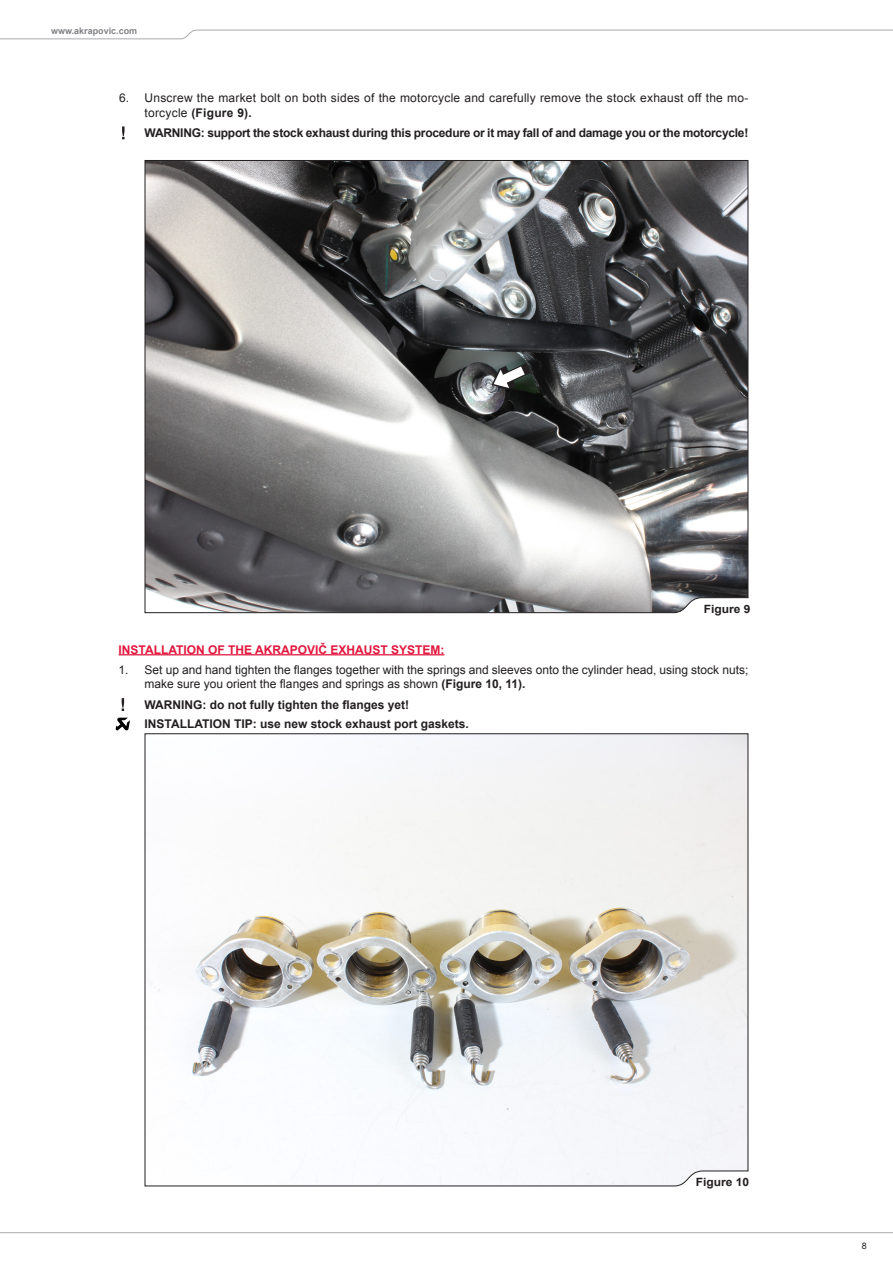
<style>
.page{position:relative;width:893px;height:1263px;background:#fff}
.page>*{position:absolute;margin:0;border:0;box-sizing:border-box;transform-origin:0 0}
.body_txt_bold{font:12px/14.4px "Arial";color:#231f20}
.body_txt_bold-2{font:12px/14.4px "Arial";letter-spacing:.02em;color:#231f20}
.body_txt_bold-3{font:700 12px "Arial";letter-spacing:-.02em;color:#231f20}
.body_txt_bold-4{font:700 12px "Arial";color:#231f20}
.naslov_RD{font:700 12px "Arial";color:#e2173d}
.body_txt_bold-5{font:700 11.4px "Arial";color:#231f20;scale:1.05 1}
.t1{font:700 9px "Arial";color:#808285}
.t2{font:9px "Arial";color:#231f20}
.s1{font-weight:700}
</style>
<div class="page">
<svg style="left:0;top:29px;width:893px;height:10px"></svg>
<svg style="left:0;top:1232px;width:893px;height:2px"></svg>
<svg style="left:122px;top:126px;width:3px;height:13px"></svg>
<hr style="left:119px;top:654px;width:325px;height:1px;background:#e2173d">
<svg style="left:122px;top:698px;width:2px;height:13px"></svg>
<svg style="left:116px;top:718px;width:14px;height:12px"></svg>
<svg style="left:144px;top:160px;width:605px;height:453px"></svg>
<svg style="left:144px;top:733px;width:605px;height:454px"></svg>
<svg style="left:492px;top:363px;width:39px;height:26px"></svg>
<p class="t1" style="left:51px;top:25px;width:88px">www.akrapovic.com</p>
<p class="body_txt_bold" style="left:119px;top:91px;width:12px">6.</p>
<p class="body_txt_bold-2" style="left:145px;top:91px;width:605px">Unscrew the market bolt on both sides of the motorcycle and carefully remove the stock exhaust off the mo&shy;torcycle <span class="s1">(Figure 9).</span></p>
<p class="body_txt_bold-3" style="left:145px;top:125px;width:605px">WARNING: support the stock exhaust during this procedure or it may fall of and damage you or the motorcycle!</p>
<p class="body_txt_bold-5" style="left:704px;top:601px;width:46px">Figure 9</p>
<p class="naslov_RD" style="left:119px;top:641px;width:327px">INSTALLATION OF THE AKRAPOVIČ EXHAUST SYSTEM:</p>
<p class="body_txt_bold" style="left:119px;top:663px;width:12px">1.</p>
<p class="body_txt_bold" style="left:145px;top:663px;width:605px">Set up and hand tighten the flanges together with the springs and sleeves onto the cylinder head, using stock nuts; make sure you orient the flanges and springs as shown <span class="s1">(Figure 10, 11).</span></p>
<p class="body_txt_bold-4" style="left:145px;top:697px;width:266px">WARNING: do not fully tighten the flanges yet!</p>
<p class="body_txt_bold-4" style="left:145px;top:716px;width:326px">INSTALLATION TIP: use new stock exhaust port gaskets.</p>
<p class="body_txt_bold-5" style="left:696px;top:1175px;width:52px">Figure 10</p>
<p class="t2" style="left:862px;top:1240px;width:7px">8</p>
</div>
